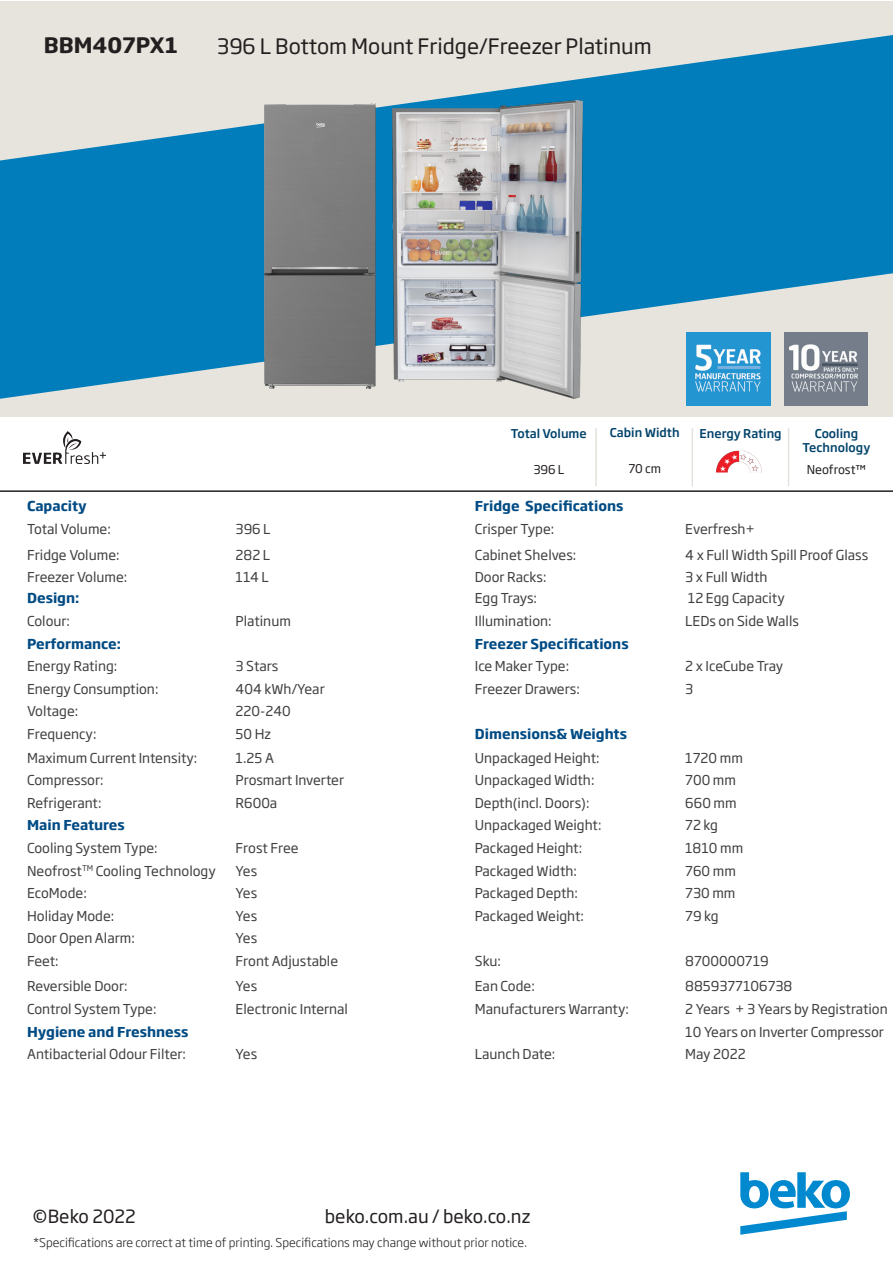
<style>
.page{position:relative;width:893px;height:1263px;background:#fff}
.page>*{position:absolute;margin:0;border:0;box-sizing:border-box;transform-origin:0 0}
.t1{font:21px "Soho Gothic Pro";color:#231f20}
.t2{font:700 21px "Soho Gothic Pro";color:#231f20}
.t3{font:18px "Soho Gothic Pro";color:#231f20}
.t4{font:13.5px "Soho Gothic Pro";color:#404040}
.t5{font:700 13.5px "Soho Gothic Pro";color:#004b84}
.t6{font:13.5px "Soho Gothic Pro";color:#403f40}
.t7{font:300 12px "Soho Gothic Pro";color:#231f20}
.t8{font:500 12px "Soho Gothic Pro";color:#01426a}
.t9{font:12px "Soho Gothic Pro";color:#231f20}
</style>
<div class="page">
<div style="left:0;top:1px;width:893px;height:416px;background:#e6e4dd"></div>
<svg style="left:0;top:35px;width:893px;height:364px;fill:#007dba"></svg>
<img style="left:686px;top:332px;width:84px;height:73px">
<img style="left:784px;top:332px;width:84px;height:73px">
<svg style="left:740px;top:1172px;width:110px;height:63px"></svg>
<hr style="left:0;top:490px;width:893px;height:2px;background:#231f20">
<img style="left:265px;top:103px;width:111px;height:285px">
<hr style="left:595px;top:428px;width:2px;height:58px;background:#e5e2dd">
<hr style="left:692px;top:428px;width:1px;height:58px;background:#e5e2dd">
<hr style="left:788px;top:428px;width:1px;height:58px;background:#e5e2dd">
<img style="left:393px;top:100px;width:189px;height:298px">
<img style="left:716px;top:450px;width:45px;height:23px">
<img style="left:24px;top:431px;width:81px;height:33px">
<p class="t2" style="left:44px;top:29px;width:135px">BBM407PX1</p>
<p class="t1" style="left:217px;top:30px;width:436px">396 L Bottom Mount Fridge/Freezer Platinum</p>
<p class="t8" style="left:511px;top:424px;width:77px">Total Volume</p>
<p class="t9" style="left:533px;top:460px;width:33px">396 L</p>
<p class="t8" style="left:610px;top:423px;width:71px">Cabin Width</p>
<p class="t9" style="left:628px;top:459px;width:34px">70 cm</p>
<p class="t8" style="left:700px;top:424px;width:84px">Energy Rating</p>
<p class="t8" style="left:815px;top:424px;width:45px">Cooling</p>
<p class="t8" style="left:803px;top:438px;width:69px">Technology</p>
<p class="t9" style="left:807px;top:460px;width:61px">Neofrost™</p>
<p class="t5" style="left:27px;top:495px;width:61px">Capacity</p>
<p class="t5" style="left:475px;top:495px;width:150px">Fridge Specifications</p>
<p class="t6" style="left:27px;top:518px;width:85px">Total Volume:</p>
<p class="t6" style="left:236px;top:518px;width:36px">396 L</p>
<p class="t6" style="left:475px;top:518px;width:81px">Crisper Type:</p>
<p class="t4" style="left:685px;top:518px;width:71px">Everfresh+</p>
<p class="t6" style="left:27px;top:544px;width:94px">Fridge Volume:</p>
<p class="t6" style="left:236px;top:544px;width:36px">282 L</p>
<p class="t4" style="left:475px;top:544px;width:103px">Cabinet Shelves:</p>
<p class="t4" style="left:685px;top:544px;width:184px">4 x Full Width Spill Proof Glass</p>
<p class="t4" style="left:27px;top:567px;width:102px">Freezer Volume:</p>
<p class="t5" style="left:27px;top:587px;width:54px">Design:</p>
<p class="t4" style="left:236px;top:567px;width:35px">114 L</p>
<p class="t4" style="left:475px;top:567px;width:73px">Door Racks:</p>
<p class="t4" style="left:475px;top:588px;width:64px">Egg Trays:</p>
<p class="t4" style="left:685px;top:567px;width:84px">3 x Full Width</p>
<p class="t4" style="left:688px;top:588px;width:98px">12 Egg Capacity</p>
<p class="t4" style="left:27px;top:610px;width:44px">Colour:</p>
<p class="t4" style="left:236px;top:610px;width:57px">Platinum</p>
<p class="t4" style="left:475px;top:610px;width:78px">Illumination:</p>
<p class="t4" style="left:685px;top:610px;width:115px">LEDs on Side Walls</p>
<p class="t5" style="left:27px;top:633px;width:95px">Performance:</p>
<p class="t5" style="left:475px;top:633px;width:155px">Freezer Specifications</p>
<p class="t4" style="left:27px;top:656px;width:92px">Energy Rating:</p>
<p class="t4" style="left:236px;top:656px;width:44px">3 Stars</p>
<p class="t4" style="left:475px;top:656px;width:96px">Ice Maker Type:</p>
<p class="t4" style="left:685px;top:656px;width:99px">2 x IceCube Tray</p>
<p class="t4" style="left:27px;top:678px;width:133px">Energy Consumption:</p>
<p class="t4" style="left:236px;top:678px;width:91px">404 kWh/Year</p>
<p class="t4" style="left:475px;top:678px;width:107px">Freezer Drawers:</p>
<p class="t4" style="left:685px;top:678px;width:10px">3</p>
<p class="t4" style="left:27px;top:701px;width:53px">Voltage:</p>
<p class="t4" style="left:236px;top:701px;width:57px">220-240</p>
<p class="t4" style="left:27px;top:723px;width:71px">Frequency:</p>
<p class="t4" style="left:236px;top:723px;width:37px">50 Hz</p>
<p class="t5" style="left:475px;top:723px;width:154px">Dimensions&amp; Weights</p>
<p class="t4" style="left:27px;top:747px;width:172px">Maximum Current Intensity:</p>
<p class="t4" style="left:236px;top:747px;width:40px">1.25 A</p>
<p class="t4" style="left:475px;top:747px;width:126px">Unpackaged Height:</p>
<p class="t4" style="left:685px;top:747px;width:59px">1720 mm</p>
<p class="t4" style="left:27px;top:770px;width:78px">Compressor:</p>
<p class="t4" style="left:236px;top:770px;width:110px">Prosmart Inverter</p>
<p class="t4" style="left:475px;top:770px;width:121px">Unpackaged Width:</p>
<p class="t4" style="left:685px;top:770px;width:52px">700 mm</p>
<p class="t4" style="left:27px;top:792px;width:76px">Refrigerant:</p>
<p class="t4" style="left:236px;top:792px;width:43px">R600a</p>
<p class="t4" style="left:475px;top:792px;width:116px">Depth(incl. Doors):</p>
<p class="t4" style="left:685px;top:792px;width:53px">660 mm</p>
<p class="t5" style="left:27px;top:815px;width:99px">Main Features</p>
<p class="t4" style="left:475px;top:815px;width:128px">Unpackaged Weight:</p>
<p class="t4" style="left:685px;top:815px;width:34px">72 kg</p>
<p class="t4" style="left:27px;top:837px;width:132px">Cooling System Type:</p>
<p class="t4" style="left:236px;top:837px;width:65px">Frost Free</p>
<p class="t4" style="left:475px;top:837px;width:109px">Packaged Height:</p>
<p class="t4" style="left:685px;top:837px;width:59px">1810 mm</p>
<p class="t4" style="left:27px;top:860px;width:190px">Neofrost<sup>TM</sup> Cooling Technology</p>
<p class="t4" style="left:236px;top:860px;width:23px">Yes</p>
<p class="t4" style="left:475px;top:860px;width:104px">Packaged Width:</p>
<p class="t4" style="left:685px;top:860px;width:52px">760 mm</p>
<p class="t4" style="left:27px;top:883px;width:61px">EcoMode:</p>
<p class="t4" style="left:236px;top:883px;width:23px">Yes</p>
<p class="t4" style="left:475px;top:883px;width:105px">Packaged Depth:</p>
<p class="t4" style="left:685px;top:883px;width:52px">730 mm</p>
<p class="t4" style="left:27px;top:905px;width:89px">Holiday Mode:</p>
<p class="t4" style="left:236px;top:905px;width:23px">Yes</p>
<p class="t4" style="left:475px;top:905px;width:111px">Packaged Weight:</p>
<p class="t4" style="left:685px;top:905px;width:35px">79 kg</p>
<p class="t4" style="left:27px;top:928px;width:109px">Door Open Alarm:</p>
<p class="t4" style="left:236px;top:928px;width:23px">Yes</p>
<p class="t4" style="left:27px;top:950px;width:33px">Feet:</p>
<p class="t4" style="left:236px;top:950px;width:104px">Front Adjustable</p>
<p class="t4" style="left:475px;top:950px;width:28px">Sku:</p>
<p class="t4" style="left:685px;top:950px;width:85px">8700000719</p>
<p class="t4" style="left:27px;top:976px;width:102px">Reversible Door:</p>
<p class="t4" style="left:236px;top:976px;width:23px">Yes</p>
<p class="t4" style="left:475px;top:976px;width:62px">Ean Code:</p>
<p class="t4" style="left:685px;top:976px;width:109px">8859377106738</p>
<p class="t4" style="left:27px;top:998px;width:131px">Control System Type:</p>
<p class="t4" style="left:236px;top:998px;width:114px">Electronic Internal</p>
<p class="t4" style="left:475px;top:998px;width:156px">Manufacturers Warranty:</p>
<p class="t4" style="left:685px;top:998px;width:204px">2 Years + 3 Years by Registration</p>
<p class="t5" style="left:27px;top:1021px;width:163px">Hygiene and Freshness</p>
<p class="t4" style="left:685px;top:1021px;width:200px">10 Years on Inverter Compressor</p>
<p class="t4" style="left:27px;top:1044px;width:160px">Antibacterial Odour Filter:</p>
<p class="t4" style="left:236px;top:1044px;width:23px">Yes</p>
<p class="t4" style="left:475px;top:1044px;width:82px">Launch Date:</p>
<p class="t4" style="left:685px;top:1044px;width:62px">May 2022</p>
<p class="t3" style="left:33px;top:1202px;width:105px">©Beko 2022</p>
<p class="t3" style="left:325px;top:1202px;width:207px">beko.com.au / beko.co.nz</p>
<p class="t7" style="left:33px;top:1233px;width:495px">*Specifications are correct at time of printing. Specifications may change without prior notice.</p>
</div>
